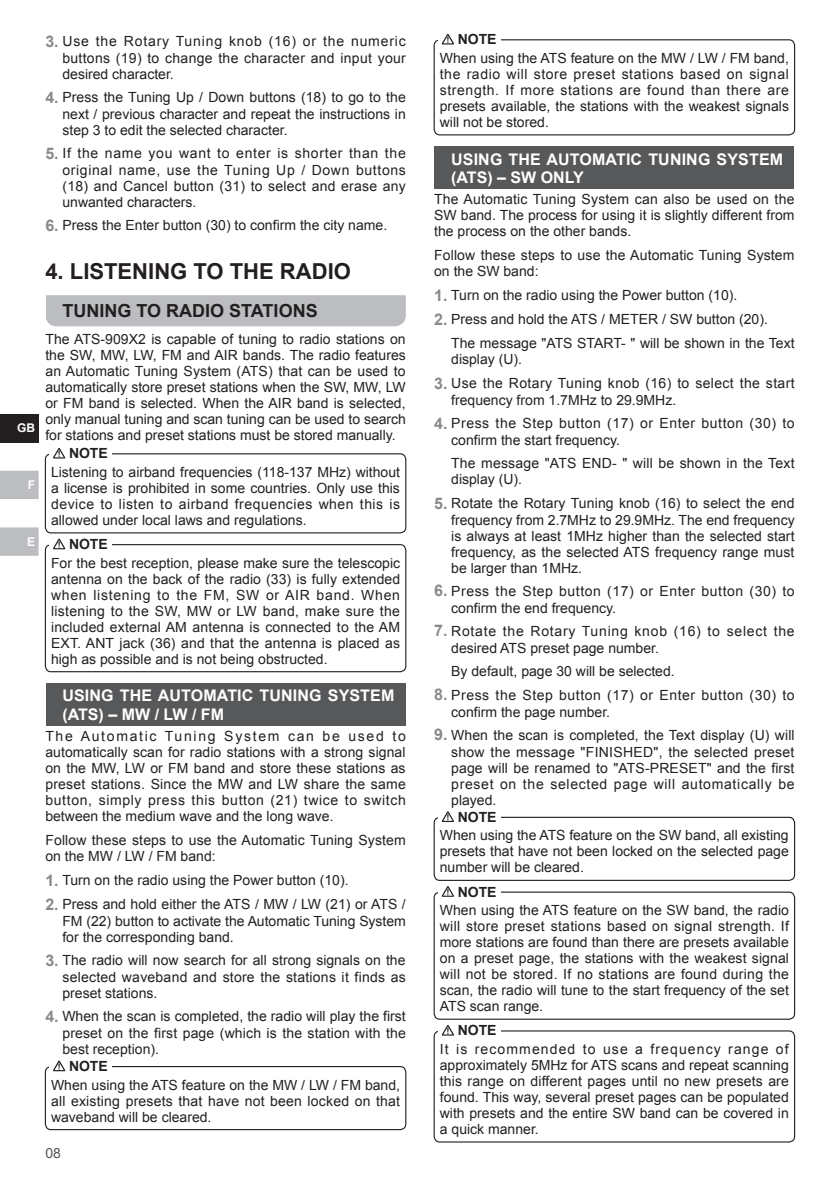
<style>
.page{position:relative;width:840px;height:1191px;background:#fff}
.page>*{position:absolute;margin:0;border:0;box-sizing:border-box;transform-origin:0 0}
.t1{font:700 22px "Arial";color:#231f20}
.t2{font:700 18px "Arial";color:#231f20}
.t3{font:700 16px/18px "Arial";letter-spacing:.01em;color:#fff}
.t4{font:14px/16px "Arial";color:#231f20;text-align:justify}
.t5{font:14px/17px "Arial";letter-spacing:.04em;color:#231f20}
.t6{font:14px/17px "Arial";letter-spacing:.025em;color:#231f20}
.t7{font:14px/17px "Arial";letter-spacing:.05em;color:#231f20}
.t8{font:700 14px "Arial";letter-spacing:-.005em;color:#231f20}
.t9{font:14px "Arial";color:#57585a}
.t10{font:700 12px "Arial";color:#fff}
.s1{font-weight:700;font-size:16px;color:#89898a}
</style>
<div class="page">
<div style="left:0;top:414px;width:39px;height:28px;background:#231f20"></div>
<svg style="left:0;top:471px;width:39px;height:85px"></svg>
<div style="left:46px;top:295px;width:359px;height:31px;background:#bcbdc0"></div>
<div style="left:45px;top:453px;width:361px;height:80px;border:1px solid #231f20;border-radius:6px"></div>
<div style="left:45px;top:544px;width:361px;height:128px;border:1px solid #231f20;border-radius:6px"></div>
<div style="left:46px;top:683px;width:359px;height:43px;background:#57585a"></div>
<div style="left:45px;top:1066px;width:361px;height:64px;border:1px solid #231f20;border-radius:6px"></div>
<div style="left:49px;top:446px;width:62px;height:14px;background:#fff"></div>
<svg style="left:53px;top:448px;width:12px;height:10px"></svg>
<div style="left:49px;top:537px;width:62px;height:14px;background:#fff"></div>
<svg style="left:53px;top:538px;width:12px;height:11px"></svg>
<div style="left:49px;top:1059px;width:62px;height:14px;background:#fff"></div>
<svg style="left:53px;top:1060px;width:12px;height:11px"></svg>
<div style="left:433px;top:39px;width:361px;height:96px;border:1px solid #231f20;border-radius:6px"></div>
<div style="left:434px;top:146px;width:359px;height:43px;background:#57585a"></div>
<div style="left:433px;top:816px;width:361px;height:65px;border:1px solid #231f20;border-radius:6px"></div>
<div style="left:433px;top:891px;width:361px;height:128px;border:1px solid #231f20;border-radius:6px"></div>
<div style="left:433px;top:1030px;width:361px;height:112px;border:1px solid #231f20;border-radius:6px"></div>
<div style="left:438px;top:32px;width:62px;height:14px;background:#fff"></div>
<svg style="left:441px;top:34px;width:13px;height:10px"></svg>
<div style="left:438px;top:809px;width:62px;height:14px;background:#fff"></div>
<svg style="left:441px;top:811px;width:13px;height:11px"></svg>
<div style="left:438px;top:884px;width:62px;height:14px;background:#fff"></div>
<svg style="left:441px;top:886px;width:13px;height:10px"></svg>
<div style="left:438px;top:1023px;width:62px;height:14px;background:#fff"></div>
<svg style="left:441px;top:1025px;width:13px;height:10px"></svg>
<p class="t10" style="left:17px;top:420px;width:19px">GB</p>
<p class="t10" style="left:28px;top:477px;width:9px">F</p>
<p class="t10" style="left:27px;top:533px;width:10px">E</p>
<p class="t4" style="left:62px;top:33px;width:345px;text-indent:-17px"><span class="s1">3.</span> Use the Rotary Tuning knob (16) or the numeric buttons (19) to change the character and input your desired character.</p>
<p class="t4" style="left:62px;top:89px;width:345px;text-indent:-17px"><span class="s1">4.</span> Press the Tuning Up / Down buttons (18) to go to the next / previous character and repeat the instructions in step 3 to edit the selected character.</p>
<p class="t4" style="left:62px;top:145px;width:345px;text-indent:-17px"><span class="s1">5.</span> If the name you want to enter is shorter than the original name, use the Tuning Up / Down buttons (18) and Cancel button (31) to select and erase any unwanted characters.</p>
<p class="t4" style="left:45px;top:217px;width:343px"><span class="s1">6.</span> Press the Enter button (30) to confirm the city name.</p>
<h1 class="t1" style="left:45px;top:257px;width:307px">4. LISTENING TO THE RADIO</h1>
<p class="t2" style="left:62px;top:299px;width:257px">TUNING TO RADIO STATIONS</p>
<p class="t4" style="left:45px;top:331px;width:362px">The ATS-909X2 is capable of tuning to radio stations on the SW, MW, LW, FM and AIR bands. The radio features an Automatic Tuning System (ATS) that can be used to automatically store preset stations when the SW, MW, LW or FM band is selected. When the AIR band is selected, only manual tuning and scan tuning can be used to search for stations and preset stations must be stored manually.</p>
<p class="t8" style="left:69px;top:444px;width:40px">NOTE</p>
<p class="t4" style="left:51px;top:464px;width:350px">Listening to airband frequencies (118-137 MHz) without a license is prohibited in some countries. Only use this device to listen to airband frequencies when this is allowed under local laws and regulations.</p>
<p class="t8" style="left:69px;top:535px;width:40px">NOTE</p>
<p class="t4" style="left:51px;top:555px;width:350px">For the best reception, please make sure the telescopic antenna on the back of the radio (33) is fully extended when listening to the FM, SW or AIR band. When listening to the SW, MW or LW band, make sure the included external AM antenna is connected to the AM EXT. ANT jack (36) and that the antenna is placed as high as possible and is not being obstructed.</p>
<p class="t3" style="left:62px;top:687px;width:333px">USING THE AUTOMATIC TUNING SYSTEM (ATS) – MW / LW / FM</p>
<p class="t4" style="left:45px;top:728px;width:362px">The Automatic Tuning System can be used to automatically scan for radio stations with a strong signal on the MW, LW or FM band and store these stations as preset stations. Since the MW and LW share the same button, simply press this button (21) twice to switch between the medium wave and the long wave.</p>
<p class="t4" style="left:45px;top:832px;width:361px">Follow these steps to use the Automatic Tuning System on the MW / LW / FM band:</p>
<p class="t4" style="left:45px;top:872px;width:304px"><span class="s1">1.</span> Turn on the radio using the Power button (10).</p>
<p class="t4" style="left:62px;top:896px;width:345px;text-indent:-17px"><span class="s1">2.</span> Press and hold either the ATS / MW / LW (21) or ATS / FM (22) button to activate the Automatic Tuning System for the corresponding band.</p>
<p class="t4" style="left:62px;top:952px;width:344px;text-indent:-17px"><span class="s1">3.</span> The radio will now search for all strong signals on the selected waveband and store the stations it finds as preset stations.</p>
<p class="t4" style="left:62px;top:1008px;width:345px;text-indent:-17px"><span class="s1">4.</span> When the scan is completed, the radio will play the first preset on the first page (which is the station with the best reception).</p>
<p class="t8" style="left:69px;top:1056px;width:40px">NOTE</p>
<p class="t4" style="left:51px;top:1076px;width:350px">When using the ATS feature on the MW / LW / FM band, all existing presets that have not been locked on that waveband will be cleared.</p>
<p class="t9" style="left:45px;top:1143px;width:17px">08</p>
<p class="t8" style="left:457px;top:30px;width:40px">NOTE</p>
<p class="t4" style="left:439px;top:50px;width:350px">When using the ATS feature on the MW / LW / FM band, the radio will store preset stations based on signal strength. If more stations are found than there are presets available, the stations with the weakest signals will not be stored.</p>
<p class="t3" style="left:451px;top:150px;width:333px">USING THE AUTOMATIC TUNING SYSTEM (ATS) – SW ONLY</p>
<p class="t4" style="left:434px;top:191px;width:361px">The Automatic Tuning System can also be used on the SW band. The process for using it is slightly different from the process on the other bands.</p>
<p class="t4" style="left:434px;top:247px;width:361px">Follow these steps to use the Automatic Tuning System on the SW band:</p>
<p class="t4" style="left:434px;top:288px;width:304px"><span class="s1">1.</span> Turn on the radio using the Power button (10).</p>
<p class="t4" style="left:451px;top:308px;width:344px;line-height:23.6px;text-indent:-17px"><span class="s1">2.</span> Press and hold the ATS / METER / SW button (20).<br>The message "ATS START- " will be shown in the Text</p>
<p class="t4" style="left:451px;top:351px;width:72px">display (U).</p>
<p class="t6" style="left:451px;top:375px;width:345px;text-indent:-17px"><span class="s1">3.</span> Use the Rotary Tuning knob (16) to select the start frequency from 1.7MHz to 29.9MHz.</p>
<p class="t5" style="left:451px;top:415px;width:345px;text-indent:-17px"><span class="s1">4.</span> Press the Step button (17) or Enter button (30) to confirm the start frequency.</p>
<p class="t4" style="left:451px;top:455px;width:344px">The message "ATS END- " will be shown in the Text display (U).</p>
<p class="t4" style="left:451px;top:495px;width:345px;text-indent:-17px"><span class="s1">5.</span> Rotate the Rotary Tuning knob (16) to select the end frequency from 2.7MHz to 29.9MHz. The end frequency is always at least 1MHz higher than the selected start frequency, as the selected ATS frequency range must be larger than 1MHz.</p>
<p class="t5" style="left:451px;top:583px;width:345px;text-indent:-17px"><span class="s1">6.</span> Press the Step button (17) or Enter button (30) to confirm the end frequency.</p>
<p class="t7" style="left:451px;top:623px;width:345px;text-indent:-17px"><span class="s1">7.</span> Rotate the Rotary Tuning knob (16) to select the desired ATS preset page number.</p>
<p class="t4" style="left:451px;top:663px;width:225px">By default, page 30 will be selected.</p>
<p class="t5" style="left:451px;top:686px;width:345px;text-indent:-17px"><span class="s1">8.</span> Press the Step button (17) or Enter button (30) to confirm the page number.</p>
<p class="t4" style="left:451px;top:727px;width:345px;text-indent:-17px"><span class="s1">9.</span> When the scan is completed, the Text display (U) will show the message "FINISHED", the selected preset page will be renamed to "ATS-PRESET" and the first preset on the selected page will automatically be played.</p>
<p class="t8" style="left:457px;top:807px;width:40px">NOTE</p>
<p class="t4" style="left:439px;top:827px;width:350px">When using the ATS feature on the SW band, all existing presets that have not been locked on the selected page number will be cleared.</p>
<p class="t8" style="left:457px;top:882px;width:40px">NOTE</p>
<p class="t4" style="left:439px;top:902px;width:350px">When using the ATS feature on the SW band, the radio will store preset stations based on signal strength. If more stations are found than there are presets available on a preset page, the stations with the weakest signal will not be stored. If no stations are found during the scan, the radio will tune to the start frequency of the set ATS scan range.</p>
<p class="t8" style="left:457px;top:1021px;width:40px">NOTE</p>
<p class="t4" style="left:439px;top:1041px;width:350px">It is recommended to use a frequency range of approximately 5MHz for ATS scans and repeat scanning this range on different pages until no new presets are found. This way, several preset pages can be populated with presets and the entire SW band can be covered in a quick manner.</p>
</div>
